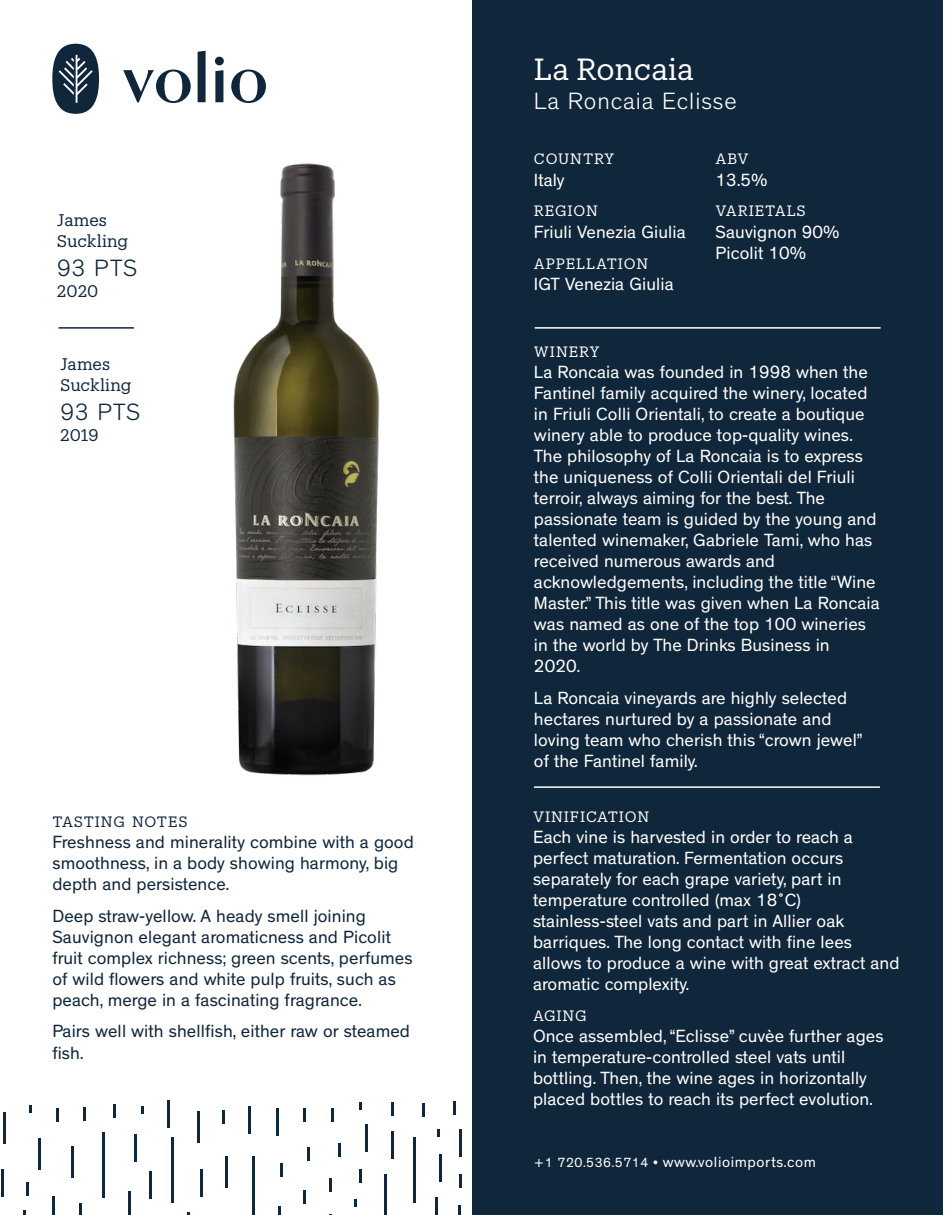
<style>
.page{position:relative;width:945px;height:1215px;background:#fff}
.page>*{position:absolute;margin:0;border:0;box-sizing:border-box;transform-origin:0 0}
.t1{font:30px "Produkt";color:#fff}
.t2{font:300 24px "Theinhardt";letter-spacing:.04em;color:#fff}
.t3{font:300 24px "Theinhardt";letter-spacing:.04em;color:#10263a}
.t4{font:18px/21px "Theinhardt";letter-spacing:.005em;color:#fff}
.t5{font:18px/21px "Theinhardt";letter-spacing:.005em;color:#10263a}
.t6{font:16.5px/21px "Produkt";letter-spacing:-.005em;color:#10263a}
.t7{font:15px "Theinhardt";letter-spacing:.04em;color:#fff}
.t8{font:14.7px "Produkt";letter-spacing:.06em;color:#fff}
.t9{font:14.7px "Produkt";letter-spacing:.045em;color:#10263a}
.s1{font-size:13.5px}
</style>
<div class="page">
<div style="left:472px;top:0;width:471px;height:1215px;background:#10263a"></div>
<svg style="left:52px;top:44px;width:47px;height:63px"></svg>
<svg style="left:198px;top:51px;width:8px;height:51px"></svg>
<svg style="left:215px;top:57px;width:9px;height:45px"></svg>
<svg style="left:123px;top:70px;width:68px;height:33px"></svg>
<svg style="left:231px;top:70px;width:35px;height:33px"></svg>
<hr style="left:276px;top:1109px;width:3px;height:27px;background:#10263a">
<hr style="left:248px;top:1106px;width:3px;height:27px;background:#10263a">
<hr style="left:1px;top:1170px;width:3px;height:27px;background:#10263a">
<hr style="left:128px;top:1191px;width:3px;height:24px;background:#10263a">
<hr style="left:439px;top:1154px;width:2px;height:27px;background:#10263a">
<hr style="left:200px;top:1169px;width:2px;height:27px;background:#10263a">
<hr style="left:168px;top:1100px;width:2px;height:27px;background:#10263a">
<hr style="left:134px;top:1134px;width:3px;height:27px;background:#10263a">
<hr style="left:391px;top:1132px;width:3px;height:27px;background:#10263a">
<hr style="left:459px;top:1129px;width:3px;height:27px;background:#10263a">
<hr style="left:149px;top:1171px;width:3px;height:27px;background:#10263a">
<hr style="left:365px;top:1124px;width:3px;height:27px;background:#10263a">
<hr style="left:252px;top:1156px;width:3px;height:59px;background:#10263a">
<svg style="left:435px;top:1197px;width:2px;height:18px"></svg>
<svg style="left:278px;top:1206px;width:2px;height:9px"></svg>
<hr style="left:172px;top:1137px;width:2px;height:66px;background:#10263a">
<hr style="left:384px;top:1174px;width:3px;height:41px;background:#10263a">
<hr style="left:52px;top:1196px;width:3px;height:19px;background:#10263a">
<svg style="left:458px;top:1206px;width:3px;height:9px"></svg>
<hr style="left:414px;top:1137px;width:2px;height:65px;background:#10263a">
<hr style="left:102px;top:1132px;width:3px;height:66px;background:#10263a">
<hr style="left:113px;top:1104px;width:3px;height:14px;background:#10263a">
<hr style="left:391px;top:1102px;width:3px;height:14px;background:#10263a">
<svg style="left:303px;top:1191px;width:3px;height:13px"></svg>
<svg style="left:79px;top:1203px;width:3px;height:12px"></svg>
<svg style="left:330px;top:1178px;width:2px;height:13px"></svg>
<svg style="left:359px;top:1169px;width:3px;height:13px"></svg>
<svg style="left:83px;top:1107px;width:3px;height:13px"></svg>
<svg style="left:338px;top:1144px;width:3px;height:13px"></svg>
<svg style="left:459px;top:1175px;width:3px;height:13px"></svg>
<svg style="left:281px;top:1163px;width:2px;height:14px"></svg>
<hr style="left:307px;top:1147px;width:3px;height:14px;background:#10263a">
<hr style="left:56px;top:1108px;width:3px;height:14px;background:#10263a">
<hr style="left:331px;top:1108px;width:3px;height:14px;background:#10263a">
<hr style="left:222px;top:1110px;width:3px;height:14px;background:#10263a">
<svg style="left:454px;top:1102px;width:2px;height:13px"></svg>
<hr style="left:26px;top:1182px;width:3px;height:14px;background:#10263a">
<svg style="left:422px;top:1104px;width:3px;height:13px"></svg>
<hr style="left:303px;top:1108px;width:3px;height:14px;background:#10263a">
<hr style="left:198px;top:1111px;width:2px;height:31px;background:#10263a">
<hr style="left:38px;top:1138px;width:3px;height:31px;background:#10263a">
<hr style="left:71px;top:1147px;width:2px;height:31px;background:#10263a">
<hr style="left:3px;top:1112px;width:3px;height:31px;background:#10263a">
<hr style="left:226px;top:1157px;width:2px;height:31px;background:#10263a">
<svg style="left:438px;top:1129px;width:2px;height:8px"></svg>
<svg style="left:354px;top:1199px;width:3px;height:8px"></svg>
<svg style="left:29px;top:1106px;width:3px;height:7px"></svg>
<svg style="left:141px;top:1106px;width:3px;height:7px"></svg>
<svg style="left:359px;top:1102px;width:3px;height:8px"></svg>
<hr style="left:534px;top:786px;width:346px;height:2px;background:#fff">
<hr style="left:535px;top:327px;width:346px;height:2px;background:#fff">
<hr style="left:58px;top:327px;width:76px;height:2px;background:#10263a">
<img style="left:59px;top:103px;width:492px;height:685px">
<p class="t6" style="left:57px;top:209px;width:73px">James<br>Suckling</p>
<h2 class="t3" style="left:57px;top:254px;width:82px">93 PTS</h2>
<p class="t6" style="left:57px;top:279px;width:43px">2020</p>
<p class="t6" style="left:60px;top:353px;width:73px">James<br>Suckling</p>
<h2 class="t3" style="left:60px;top:398px;width:82px">93 PTS</h2>
<p class="t6" style="left:60px;top:423px;width:40px">2019</p>
<p class="t9" style="left:52px;top:812px;width:137px">TASTING NOTES</p>
<p class="t5" style="left:52px;top:832px;width:363px">Freshness and minerality combine with a good smoothness, in a body showing harmony, big depth and persistence.</p>
<p class="t5" style="left:52px;top:906px;width:362px">Deep straw-yellow. A heady smell joining Sauvignon elegant aromaticness and Picolit fruit complex richness; green scents, perfumes of wild flowers and white pulp fruits, such as peach, merge in a fascinating fragrance.</p>
<p class="t5" style="left:52px;top:1021px;width:359px">Pairs well with shellfish, either raw or steamed fish.</p>
<h1 class="t1" style="left:534px;top:49px;width:162px">La Roncaia</h1>
<h2 class="t2" style="left:534px;top:87px;width:204px">La Roncaia Eclisse</h2>
<p class="t8" style="left:534px;top:149px;width:82px">COUNTRY</p>
<p class="t4" style="left:534px;top:170px;width:32px">Italy</p>
<p class="t8" style="left:534px;top:201px;width:66px">REGION</p>
<p class="t4" style="left:534px;top:222px;width:153px">Friuli Venezia Giulia</p>
<p class="t8" style="left:534px;top:253px;width:116px">APPELLATION</p>
<p class="t4" style="left:534px;top:274px;width:141px">IGT Venezia Giulia</p>
<p class="t8" style="left:716px;top:149px;width:35px">ABV</p>
<p class="t4" style="left:716px;top:170px;width:54px">13.5%</p>
<p class="t8" style="left:716px;top:201px;width:92px">VARIETALS</p>
<p class="t4" style="left:716px;top:221px;width:126px;line-height:21.8px">Sauvignon 90%<br>Picolit 10%</p>
<p class="t8" style="left:534px;top:342px;width:67px">WINERY</p>
<p class="t4" style="left:534px;top:362px;width:347px">La Roncaia was founded in 1998 when the Fantinel family acquired the winery, located in Friuli Colli Orientali, to create a boutique winery able to produce top-quality wines.<br>The philosophy of La Roncaia is to express the uniqueness of Colli Orientali del Friuli terroir, always aiming for the best. The passionate team is guided by the young and talented winemaker, Gabriele Tami, who has received numerous awards and acknowledgements, including the title “Wine Master.” This title was given when La Roncaia was named as one of the top 100 wineries in the world by The Drinks Business in 2020.</p>
<p class="t4" style="left:534px;top:688px;width:330px">La Roncaia vineyards are highly selected hectares nurtured by a passionate and loving team who cherish this “crown jewel” of the Fantinel family.</p>
<p class="t8" style="left:533px;top:806px;width:118px">VINIFICATION</p>
<p class="t4" style="left:533px;top:827px;width:368px">Each vine is harvested in order to reach a perfect maturation. Fermentation occurs separately for each grape variety, part in temperature controlled (max 18˚C) stainless-steel vats and part in Allier oak barriques. The long contact with fine lees allows to produce a wine with great extract and aromatic complexity.</p>
<p class="t8" style="left:533px;top:1005px;width:55px">AGING</p>
<p class="t4" style="left:533px;top:1026px;width:352px">Once assembled, “Eclisse” cuvèe further ages in temperature-controlled steel vats until bottling. Then, the wine ages in horizontally placed bottles to reach its perfect evolution.</p>
<p class="t7" style="left:534px;top:1153px;width:284px"><span class="s1">+1 720.536.5714 •</span> www.volioimports.com</p>
</div>
